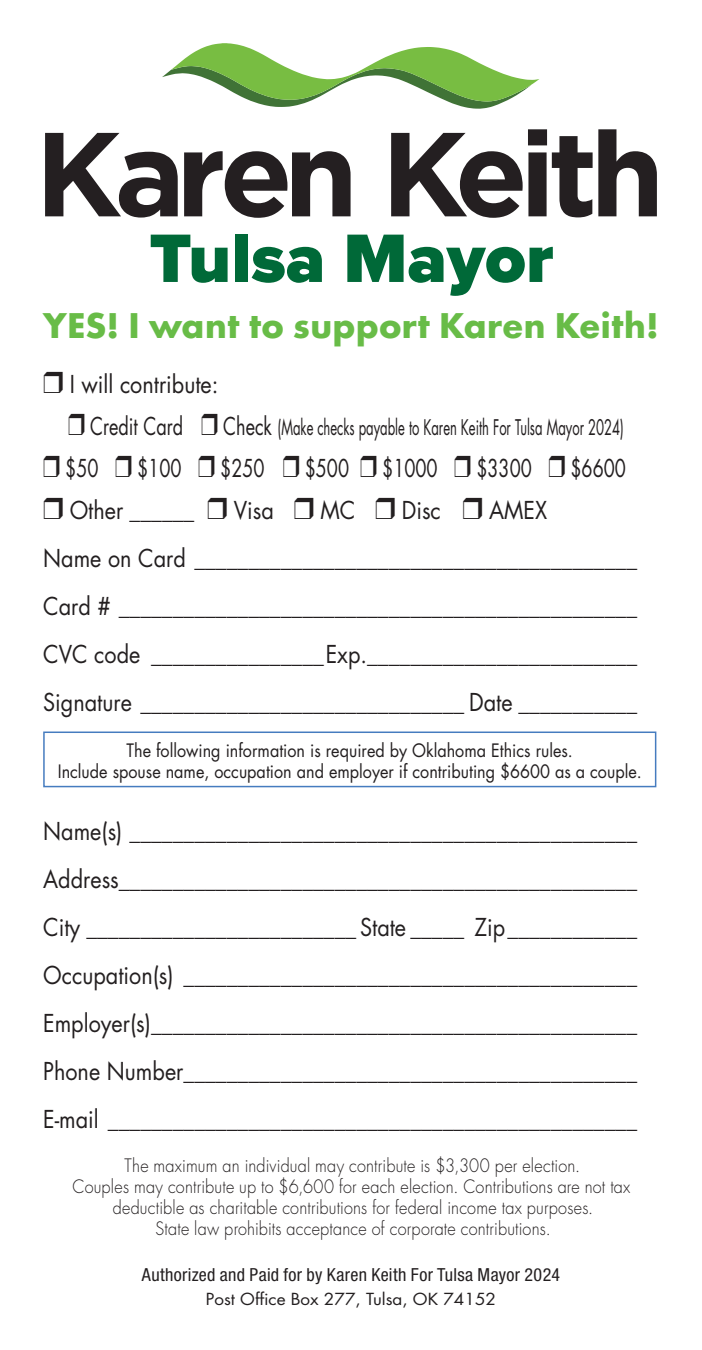
<style>
.page{position:relative;width:702px;height:1350px;background:#fff}
.page>*{position:absolute;margin:0;border:0;box-sizing:border-box;transform-origin:0 0}
.t1{font:700 33px "Futura Std";letter-spacing:.02em;color:#68bc47}
.t2{font:24px "Futura Std";color:#231f20;scale:.9 1}
.t3{font:24px "Futura Std";color:#231f20;scale:.75 1}
.t4{font:21px "Futura Std";color:#231f20;scale:.62 1}
.t5{font:300 18px/21px "Futura Std";letter-spacing:.015em;color:#231f20;text-align:center;scale:.9 1}
.t6{font:18px/21px "Futura Std";color:#231f20;text-align:center;scale:.9 1}
.t7{font:condensed 18px "Helvetica Neue LT Std";letter-spacing:.02em;color:#231f20}
.t8{font:16.2px "Futura Std";color:#231f20;scale:1.06 1}
.s1{font-size:24px}
</style>
<div class="page">
<div style="left:43px;top:732px;width:613px;height:55px;border:2px solid #467cbf"></div>
<svg style="left:45px;top:133px;width:133px;height:85px"></svg>
<svg style="left:184px;top:151px;width:167px;height:67px"></svg>
<svg style="left:391px;top:129px;width:266px;height:89px"></svg>
<svg style="left:162px;top:43px;width:377px;height:66px"></svg>
<svg style="left:151px;top:235px;width:77px;height:48px"></svg>
<div style="left:235px;top:235px;width:12px;height:47px;background:#006938"></div>
<svg style="left:252px;top:247px;width:70px;height:36px"></svg>
<svg style="left:347px;top:235px;width:206px;height:61px"></svg>
<p class="t1" style="left:43px;top:303px;width:617px">YES! I want to support Karen Keith!</p>
<p class="t2" style="left:70px;top:369px;width:167px">I will contribute:</p>
<p class="t3" style="left:90px;top:411px;width:125px">Credit Card</p>
<p class="t4" style="left:223px;top:414px;width:648px"><span class="s1">Check</span> (Make checks payable to Karen Keith For Tulsa Mayor 2024)</p>
<p class="t3" style="left:65px;top:453px;width:46px">$50</p>
<p class="t3" style="left:137px;top:453px;width:61px">$100</p>
<p class="t3" style="left:220px;top:453px;width:61px">$250</p>
<p class="t3" style="left:305px;top:453px;width:61px">$500</p>
<p class="t3" style="left:382px;top:453px;width:75px">$1000</p>
<p class="t3" style="left:476px;top:453px;width:75px">$3300</p>
<p class="t3" style="left:571px;top:453px;width:75px">$6600</p>
<p class="t2" style="left:70px;top:495px;width:140px">Other ______</p>
<p class="t2" style="left:234px;top:495px;width:46px">Visa</p>
<p class="t2" style="left:320px;top:495px;width:40px">MC</p>
<p class="t2" style="left:402px;top:495px;width:45px">Disc</p>
<p class="t2" style="left:489px;top:495px;width:66px">AMEX</p>
<p class="t2" style="left:43px;top:543px;width:661px">Name on Card _________________________________________</p>
<p class="t2" style="left:43px;top:591px;width:661px">Card # ________________________________________________</p>
<p class="t2" style="left:43px;top:639px;width:661px">CVC code ________________Exp._________________________</p>
<p class="t2" style="left:43px;top:687px;width:662px">Signature ______________________________ Date ___________</p>
<p class="t6" style="left:58px;top:740px;width:650px">The following information is required by Oklahoma Ethics rules.<br>Include spouse name, occupation and employer if contributing $6600 as a couple.</p>
<p class="t2" style="left:43px;top:816px;width:661px">Name(s) _______________________________________________</p>
<p class="t2" style="left:43px;top:864px;width:661px">Address________________________________________________</p>
<p class="t2" style="left:43px;top:912px;width:661px">City _________________________ State _____ Zip____________</p>
<p class="t2" style="left:43px;top:960px;width:661px">Occupation(s) __________________________________________</p>
<p class="t2" style="left:43px;top:1008px;width:661px">Employer(s)_____________________________________________</p>
<p class="t2" style="left:43px;top:1056px;width:661px">Phone Number__________________________________________</p>
<p class="t2" style="left:43px;top:1104px;width:661px">E-mail _________________________________________________</p>
<p class="t5" style="left:73px;top:1155px;width:621px">The maximum an individual may contribute is $3,300 per election.<br>Couples may contribute up to $6,600 for each election. Contributions are not tax deductible as charitable contributions for federal income tax purposes.<br>State law prohibits acceptance of corporate contributions.</p>
<p class="t7" style="left:142px;top:1264px;width:420px">Authorized and Paid for by Karen Keith For Tulsa Mayor 2024</p>
<p class="t8" style="left:206px;top:1289px;width:275px">Post Office Box 277, Tulsa, OK 74152</p>
</div>
